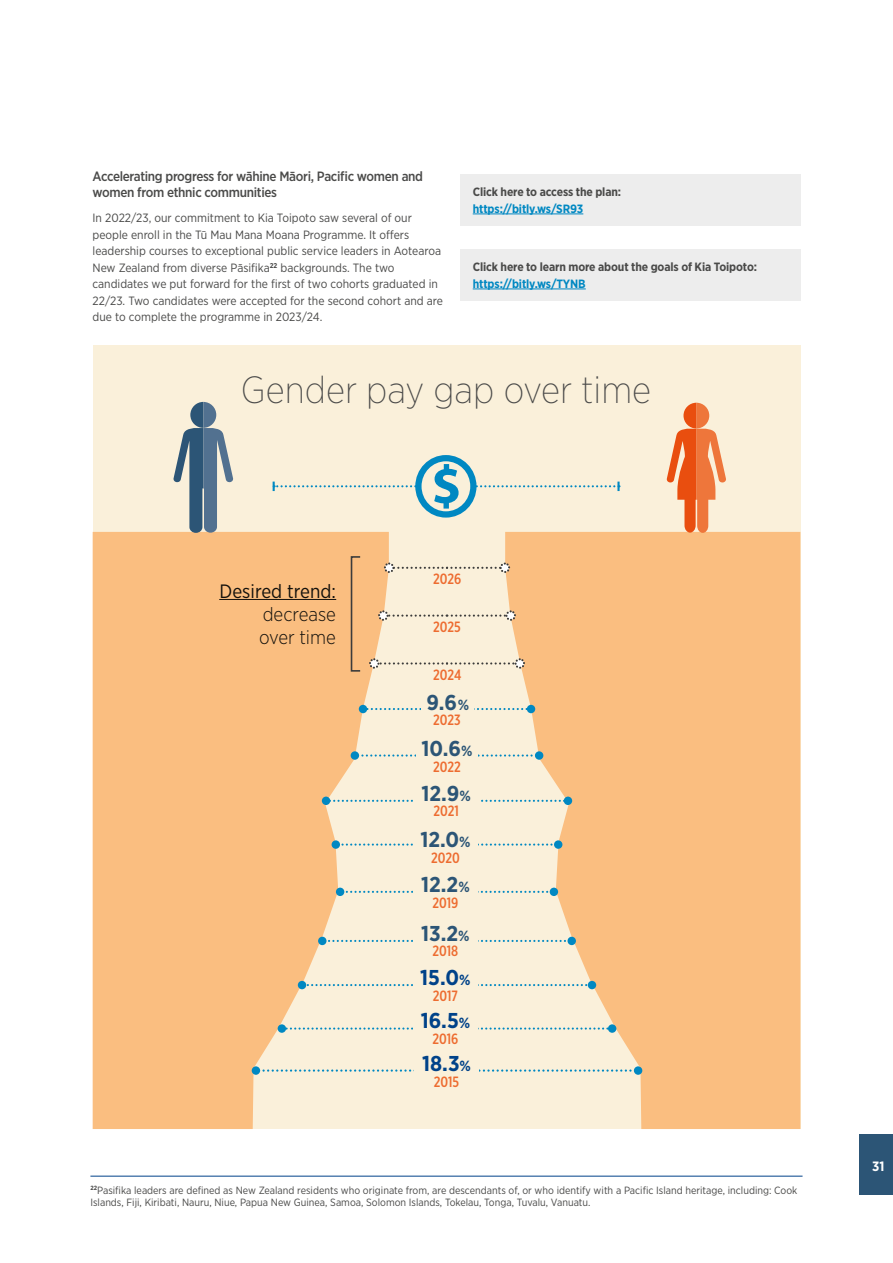
<style>
.page{position:relative;width:893px;height:1263px;background:#fff}
.page>*{position:absolute;margin:0;border:0;box-sizing:border-box;transform-origin:0 0}
.t1{font:200 37.8px "Gotham Narrow";color:#4a4a49}
.t2{font:700 21.45px "Gotham Narrow";color:#2c5576}
.t3{font:700 21.45px "Gotham Narrow";color:#004289}
.t4{font:300 19.35px/23.1px "Gotham Narrow";color:#13110c}
.t5{font:19.35px "Gotham Narrow";color:#13110c}
.t6{font:500 14.85px "Gotham X Narrow";color:#ed6c30}
.t7{font:500 13.5px/16.5px "Gotham Narrow";letter-spacing:-.025em;color:#4a4a49}
.t8{font:700 13.5px "Gotham Narrow";color:#fff}
.t9{font:12px/16.5px "Gotham Narrow";color:#4a4a49}
.t10{font:700 12px "Gotham Narrow";letter-spacing:-.01em;color:#4a4a49}
.t11{font:700 12px "Gotham Narrow";letter-spacing:-.01em;color:#0088c2}
.t12{font:10.5px/12px "Gotham Narrow";color:#4a4a49}
.s1{font-size:14.7px}
</style>
<div class="page">
<div style="left:93px;top:345px;width:707px;height:784px;background:#faf0da"></div>
<svg style="left:505px;top:532px;width:295px;height:597px;fill:#fabe80"></svg>
<div style="left:634px;top:1066px;width:8px;height:9px;background:#0088c2;border-radius:50%"></div>
<div style="left:608px;top:1024px;width:8px;height:9px;background:#0088c2;border-radius:50%"></div>
<div style="left:535px;top:751px;width:8px;height:9px;background:#0088c2;border-radius:50%"></div>
<div style="left:564px;top:796px;width:8px;height:9px;background:#0088c2;border-radius:50%"></div>
<div style="left:554px;top:840px;width:8px;height:9px;background:#0088c2;border-radius:50%"></div>
<div style="left:550px;top:888px;width:8px;height:8px;background:#0088c2;border-radius:50%"></div>
<div style="left:567px;top:937px;width:9px;height:8px;background:#0088c2;border-radius:50%"></div>
<div style="left:588px;top:981px;width:8px;height:8px;background:#0088c2;border-radius:50%"></div>
<div style="left:527px;top:705px;width:8px;height:8px;background:#0088c2;border-radius:50%"></div>
<div style="left:515px;top:658px;width:10px;height:11px;background:#fff;border:2px dashed #3c3c3b;border-radius:50%"></div>
<svg style="left:505px;top:610px;width:11px;height:11px"></svg>
<div style="left:500px;top:562px;width:10px;height:11px;background:#fff;border:2px dashed #3c3c3b;border-radius:50%"></div>
<svg style="left:93px;top:532px;width:296px;height:597px;fill:#fabe80"></svg>
<svg style="left:173px;top:402px;width:60px;height:131px"></svg>
<svg style="left:434px;top:464px;width:25px;height:45px"></svg>
<div style="left:415px;top:455px;width:61px;height:63px;border:6px solid #0088c2;border-radius:50%"></div>
<svg style="left:273px;top:482px;width:143px;height:9px"></svg>
<svg style="left:473px;top:482px;width:147px;height:9px"></svg>
<svg style="left:260px;top:1069px;width:375px;height:3px"></svg>
<div style="left:252px;top:1066px;width:8px;height:9px;background:#0088c2;border-radius:50%"></div>
<svg style="left:286px;top:1027px;width:323px;height:2px"></svg>
<div style="left:278px;top:1024px;width:8px;height:9px;background:#0088c2;border-radius:50%"></div>
<svg style="left:359px;top:754px;width:177px;height:2px"></svg>
<div style="left:351px;top:751px;width:8px;height:9px;background:#0088c2;border-radius:50%"></div>
<svg style="left:330px;top:800px;width:234px;height:2px"></svg>
<div style="left:322px;top:796px;width:8px;height:9px;background:#0088c2;border-radius:50%"></div>
<svg style="left:340px;top:843px;width:215px;height:3px"></svg>
<div style="left:332px;top:840px;width:8px;height:9px;background:#0088c2;border-radius:50%"></div>
<svg style="left:344px;top:891px;width:206px;height:2px"></svg>
<div style="left:336px;top:888px;width:8px;height:8px;background:#0088c2;border-radius:50%"></div>
<svg style="left:326px;top:940px;width:242px;height:2px"></svg>
<div style="left:318px;top:937px;width:8px;height:8px;background:#0088c2;border-radius:50%"></div>
<svg style="left:306px;top:984px;width:282px;height:2px"></svg>
<div style="left:298px;top:981px;width:8px;height:8px;background:#0088c2;border-radius:50%"></div>
<div style="left:414px;top:1054px;width:65px;height:33px;background:#faf0da"></div>
<div style="left:413px;top:1011px;width:65px;height:33px;background:#faf0da"></div>
<div style="left:413px;top:968px;width:65px;height:33px;background:#faf0da"></div>
<div style="left:413px;top:923px;width:65px;height:34px;background:#faf0da"></div>
<div style="left:413px;top:875px;width:65px;height:33px;background:#faf0da"></div>
<div style="left:413px;top:830px;width:65px;height:33px;background:#faf0da"></div>
<div style="left:414px;top:783px;width:65px;height:34px;background:#faf0da"></div>
<div style="left:416px;top:739px;width:62px;height:33px;background:#faf0da"></div>
<svg style="left:367px;top:708px;width:160px;height:2px"></svg>
<div style="left:359px;top:705px;width:8px;height:8px;background:#0088c2;border-radius:50%"></div>
<div style="left:421px;top:692px;width:52px;height:34px;background:#faf0da"></div>
<svg style="left:379px;top:662px;width:139px;height:2px"></svg>
<div style="left:369px;top:658px;width:10px;height:11px;background:#fff;border:2px dashed #3c3c3b;border-radius:50%"></div>
<svg style="left:389px;top:614px;width:121px;height:3px"></svg>
<div style="left:378px;top:610px;width:11px;height:11px;background:#fff;border:2px dashed #3c3c3b;border-radius:50%"></div>
<svg style="left:394px;top:567px;width:109px;height:2px"></svg>
<div style="left:384px;top:562px;width:10px;height:11px;background:#fff;border:2px dashed #3c3c3b;border-radius:50%"></div>
<hr style="left:220px;top:599px;width:116px;height:1px;background:#13110c">
<div style="left:351px;top:556px;width:10px;height:116px;border:2px solid #3c3c3b"></div>
<svg style="left:666px;top:403px;width:60px;height:130px"></svg>
<div style="left:460px;top:174px;width:340px;height:51px;background:#ededed"></div>
<hr style="left:473px;top:214px;width:110px;height:1px;background:#0088c2">
<div style="left:460px;top:249px;width:340px;height:51px;background:#ededed"></div>
<hr style="left:473px;top:289px;width:113px;height:1px;background:#0088c2">
<hr style="left:90px;top:1176px;width:712px;height:1px;background:#004289">
<div style="left:859px;top:1134px;width:34px;height:61px;background:#2c5576"></div>
<p class="t7" style="left:93px;top:168px;width:332px">Accelerating progress for wāhine Māori, Pacific women and women from ethnic communities</p>
<p class="t9" style="left:93px;top:210px;width:352px">In 2022/23, our commitment to Kia Toipoto saw several of our people enroll in the Tū Mau Mana Moana Programme. It offers leadership courses to exceptional public service leaders in Aotearoa New Zealand from diverse Pāsifika<sup>22</sup> backgrounds. The two candidates we put forward for the first of two cohorts graduated in 22/23. Two candidates were accepted for the second cohort and are due to complete the programme in 2023/24.</p>
<p class="t10" style="left:473px;top:184px;width:150px">Click here to access the plan:</p>
<p class="t11" style="left:473px;top:201px;width:112px">https://bitly.ws/SR93</p>
<p class="t10" style="left:473px;top:259px;width:286px">Click here to learn more about the goals of Kia Toipoto:</p>
<p class="t11" style="left:473px;top:276px;width:115px">https://bitly.ws/TYNB</p>
<h1 class="t1" style="left:241px;top:366px;width:412px">Gender pay gap over time</h1>
<h3 class="t5" style="left:220px;top:579px;width:118px">Desired trend:</h3>
<h3 class="t4" style="left:259px;top:602px;width:78px">decrease over time</h3>
<p class="t6" style="left:433px;top:570px;width:30px">2026</p>
<p class="t6" style="left:433px;top:618px;width:29px">2025</p>
<p class="t6" style="left:433px;top:665px;width:30px">2024</p>
<h2 class="t2" style="left:426px;top:688px;width:44px">9.6<span class="s1">%</span></h2>
<p class="t6" style="left:433px;top:711px;width:29px">2023</p>
<h2 class="t2" style="left:422px;top:735px;width:52px">10.6<span class="s1">%</span></h2>
<p class="t6" style="left:433px;top:757px;width:29px">2022</p>
<h2 class="t2" style="left:421px;top:779px;width:51px">12.9<span class="s1">%</span></h2>
<p class="t6" style="left:433px;top:802px;width:27px">2021</p>
<h2 class="t2" style="left:420px;top:825px;width:52px">12.0<span class="s1">%</span></h2>
<p class="t6" style="left:431px;top:848px;width:30px">2020</p>
<h2 class="t2" style="left:421px;top:871px;width:50px">12.2<span class="s1">%</span></h2>
<p class="t6" style="left:433px;top:894px;width:27px">2019</p>
<h2 class="t2" style="left:421px;top:919px;width:50px">13.2<span class="s1">%</span></h2>
<p class="t6" style="left:433px;top:942px;width:27px">2018</p>
<h2 class="t3" style="left:420px;top:964px;width:52px">15.0<span class="s1">%</span></h2>
<p class="t6" style="left:433px;top:987px;width:27px">2017</p>
<h2 class="t3" style="left:421px;top:1007px;width:51px">16.5<span class="s1">%</span></h2>
<p class="t6" style="left:433px;top:1030px;width:27px">2016</p>
<h2 class="t3" style="left:422px;top:1050px;width:50px">18.3<span class="s1">%</span></h2>
<p class="t6" style="left:434px;top:1072px;width:27px">2015</p>
<p class="t12" style="left:90px;top:1183px;width:708px"><sup>22</sup>Pasifika leaders are defined as New Zealand residents who originate from, are descendants of, or who identify with a Pacific Island heritage, including: Cook<br>Islands, Fiji, Kiribati, Nauru, Niue, Papua New Guinea, Samoa, Solomon Islands, Tokelau, Tonga, Tuvalu, Vanuatu.</p>
<p class="t8" style="left:872px;top:1158px;width:14px">31</p>
</div>
